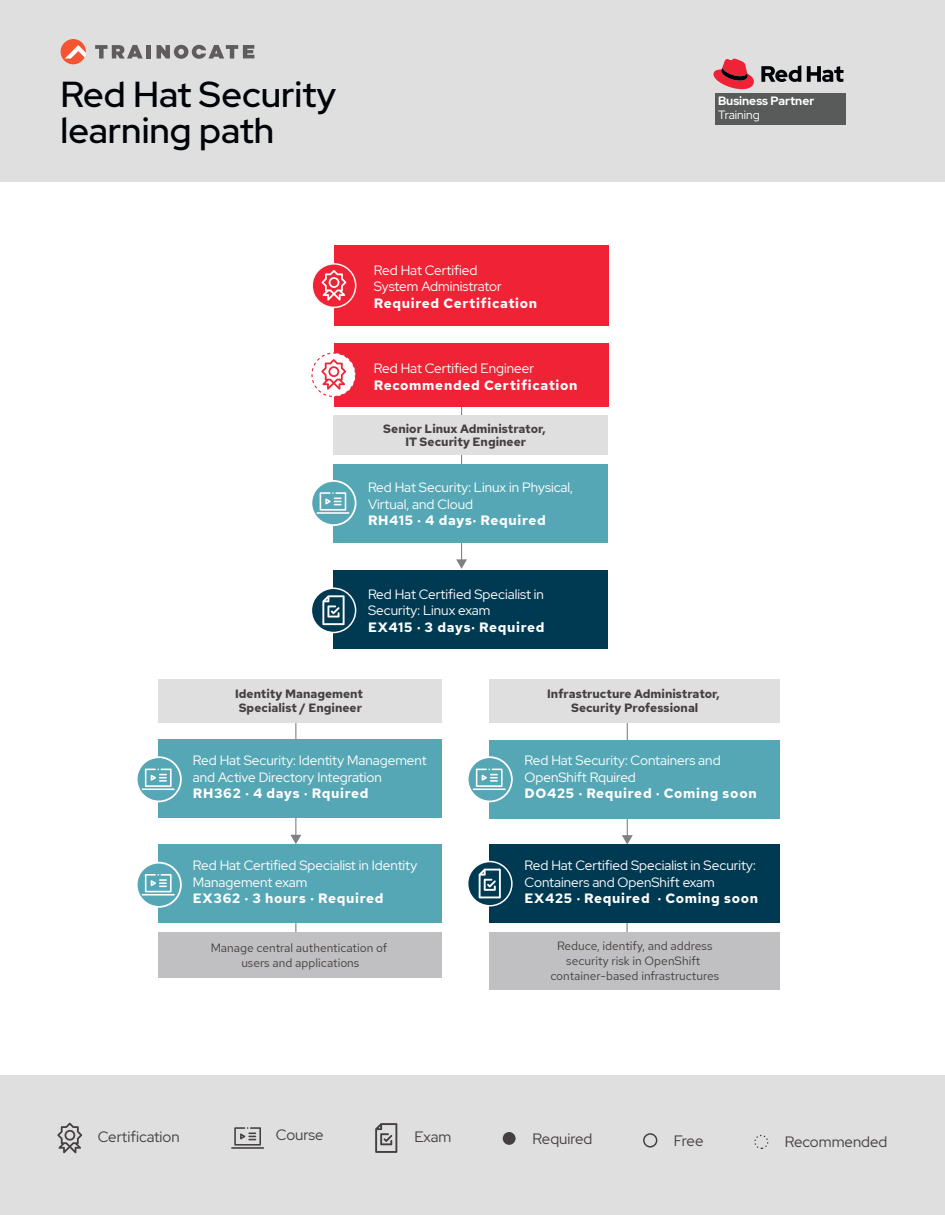
<style>
.page{position:relative;width:945px;height:1215px;background:#fff}
.page>*{position:absolute;margin:0;border:0;box-sizing:border-box;transform-origin:0 0}
.t1{font:500 36px/36px "Red Hat Display";color:#000409}
.t2{font:15px "Red Hat Display";color:#444041}
.t3{font:13.5px/16.5px "Red Hat Display";color:#fff}
.t4{font:700 13.5px "Red Hat Text";letter-spacing:.05em;color:#fff}
.t5{font:700 12px/13.5px "Red Hat Text";color:#444041;text-align:center}
.t6{font:12px/15px "Red Hat Text";color:#444041;text-align:center}
.t7{font:700 12px "Red Hat Display";color:#fff}
.t8{font:12px "Red Hat Display";color:#fff}
</style>
<div class="page">
<div style="left:0;top:1075px;width:945px;height:140px;background:#e0dfdf"></div>
<svg style="left:57px;top:1123px;width:25px;height:30px"></svg>
<div style="left:643px;top:1133px;width:14px;height:15px;border:2px solid #444041;border-radius:50%"></div>
<div style="left:754px;top:1135px;width:15px;height:14px;border:2px dashed #444041;border-radius:50%"></div>
<div style="left:503px;top:1132px;width:13px;height:13px;background:#444041;border-radius:50%"></div>
<svg style="left:231px;top:1127px;width:33px;height:22px"></svg>
<svg style="left:375px;top:1123px;width:22px;height:30px"></svg>
<div style="left:0;top:0;width:945px;height:182px;background:#e0dfdf"></div>
<svg style="left:626px;top:923px;width:2px;height:9px"></svg>
<hr style="left:627px;top:716px;width:1px;height:121px;background:#808081">
<svg style="left:622px;top:835px;width:11px;height:10px"></svg>
<hr style="left:295px;top:722px;width:1px;height:114px;background:#808081">
<svg style="left:290px;top:835px;width:11px;height:9px"></svg>
<div style="left:159px;top:679px;width:283px;height:43px;background:#e0dfdf"></div>
<div style="left:490px;top:679px;width:290px;height:44px;background:#e0dfdf"></div>
<div style="left:490px;top:932px;width:290px;height:58px;background:#c0bfc1"></div>
<div style="left:490px;top:740px;width:290px;height:78px;background:#55a7b5"></div>
<div style="left:490px;top:845px;width:290px;height:78px;background:#003a52"></div>
<div style="left:158px;top:933px;width:284px;height:45px;background:#c0bfc1"></div>
<div style="left:158px;top:739px;width:284px;height:79px;background:#55a7b5"></div>
<div style="left:158px;top:845px;width:284px;height:78px;background:#55a7b5"></div>
<hr style="left:461px;top:401px;width:1px;height:160px;background:#808081">
<svg style="left:456px;top:559px;width:11px;height:10px"></svg>
<div style="left:334px;top:464px;width:274px;height:79px;background:#55a7b5"></div>
<div style="left:334px;top:571px;width:274px;height:78px;background:#003a52"></div>
<svg style="left:311px;top:481px;width:45px;height:44px"></svg>
<div style="left:310px;top:480px;width:46px;height:46px;border:2px solid #fff;border-radius:50%"></div>
<svg style="left:316px;top:492px;width:33px;height:22px"></svg>
<svg style="left:311px;top:588px;width:45px;height:45px"></svg>
<div style="left:311px;top:588px;width:45px;height:45px;border:2px solid #fff;border-radius:50%"></div>
<svg style="left:322px;top:595px;width:23px;height:30px"></svg>
<svg style="left:468px;top:757px;width:44px;height:44px"></svg>
<div style="left:467px;top:756px;width:46px;height:46px;border:2px solid #fff;border-radius:50%"></div>
<svg style="left:473px;top:769px;width:33px;height:21px"></svg>
<svg style="left:137px;top:757px;width:44px;height:44px"></svg>
<div style="left:136px;top:756px;width:46px;height:46px;border:2px solid #fff;border-radius:50%"></div>
<svg style="left:142px;top:769px;width:33px;height:21px"></svg>
<div style="left:137px;top:863px;width:44px;height:44px;background:#55a7b5;border-radius:50%"></div>
<div style="left:136px;top:862px;width:46px;height:46px;border:2px solid #fff;border-radius:50%"></div>
<svg style="left:142px;top:874px;width:33px;height:22px"></svg>
<svg style="left:468px;top:862px;width:44px;height:44px"></svg>
<div style="left:467px;top:861px;width:46px;height:46px;border:2px solid #fff;border-radius:50%"></div>
<svg style="left:479px;top:869px;width:22px;height:29px"></svg>
<div style="left:334px;top:415px;width:274px;height:40px;background:#e0dfdf"></div>
<div style="left:334px;top:245px;width:274px;height:81px;background:#f02236"></div>
<svg style="left:312px;top:264px;width:44px;height:43px"></svg>
<div style="left:311px;top:263px;width:45px;height:45px;border:2px solid #f8f8f8;border-radius:50%"></div>
<svg style="left:321px;top:266px;width:27px;height:35px"></svg>
<div style="left:334px;top:343px;width:274px;height:63px;background:#f02236"></div>
<div style="left:312px;top:353px;width:44px;height:44px;background:#fff;border-radius:50%"></div>
<div style="left:311px;top:352px;width:45px;height:45px;border:1px dashed #f02236;border-radius:50%"></div>
<svg style="left:321px;top:359px;width:25px;height:31px"></svg>
<svg style="left:713px;top:59px;width:41px;height:30px"></svg>
<svg style="left:761px;top:65px;width:83px;height:17px"></svg>
<div style="left:715px;top:93px;width:130px;height:32px;background:#595b5a"></div>
<svg style="left:61px;top:39px;width:25px;height:25px"></svg>
<div style="left:146px;top:45px;width:5px;height:14px;background:#5e5c5d"></div>
<svg style="left:95px;top:45px;width:48px;height:14px"></svg>
<svg style="left:157px;top:45px;width:97px;height:14px"></svg>
<h1 class="t1" style="left:61px;top:76px;width:277px">Red Hat Security learning path</h1>
<p class="t3" style="left:374px;top:262px;width:129px">Red Hat Certified<br>System Administrator</p>
<p class="t4" style="left:374px;top:294px;width:165px">Required Certification</p>
<p class="t3" style="left:374px;top:360px;width:162px">Red Hat Certified Engineer</p>
<p class="t4" style="left:374px;top:376px;width:205px">Recommended Certification</p>
<p class="t5" style="left:383px;top:422px;width:164px">Senior Linux Administrator,<br>IT Security Engineer</p>
<p class="t3" style="left:368px;top:479px;width:206px">Red Hat Security: Linux in Physical,<br>Virtual, and Cloud</p>
<p class="t4" style="left:368px;top:511px;width:179px">RH415 · 4 days· Required</p>
<p class="t3" style="left:368px;top:585px;width:178px">Red Hat Certified Specialist in<br>Security: Linux exam</p>
<p class="t4" style="left:368px;top:618px;width:178px">EX415 · 3 days· Required</p>
<p class="t7" style="left:718px;top:93px;width:98px">Business Partner</p>
<p class="t8" style="left:718px;top:107px;width:43px">Training</p>
<p class="t5" style="left:235px;top:687px;width:129px;text-align:left">Identity Management<br>Specialist / Engineer</p>
<p class="t5" style="left:547px;top:687px;width:174px">Infrastructure Administrator,<br>Security Professional</p>
<p class="t3" style="left:193px;top:752px;width:235px">Red Hat Security: Identity Management and Active Directory Integration</p>
<p class="t4" style="left:193px;top:784px;width:177px">RH362 · 4 days · Rquired</p>
<p class="t3" style="left:193px;top:857px;width:226px">Red Hat Certified Specialist in Identity<br>Management exam</p>
<p class="t4" style="left:193px;top:890px;width:192px">EX362 · 3 hours · Required</p>
<p class="t6" style="left:211px;top:940px;width:178px">Manage central authentication of users and applications</p>
<p class="t3" style="left:525px;top:752px;width:198px">Red Hat Security: Containers and<br>OpenShift Rquired</p>
<p class="t4" style="left:525px;top:784px;width:234px">DO425 · Required · Coming soon</p>
<p class="t3" style="left:525px;top:857px;width:233px">Red Hat Certified Specialist in Security:<br>Containers and OpenShift exam</p>
<p class="t4" style="left:525px;top:889px;width:235px">EX425 · Required · Coming soon</p>
<p class="t6" style="left:550px;top:938px;width:170px">Reduce, identify, and address security risk in OpenShift container-based infrastructures</p>
<p class="t2" style="left:276px;top:1125px;width:49px">Course</p>
<p class="t2" style="left:414px;top:1127px;width:38px">Exam</p>
<p class="t2" style="left:98px;top:1127px;width:84px">Certification</p>
<p class="t2" style="left:533px;top:1129px;width:61px">Required</p>
<p class="t2" style="left:674px;top:1131px;width:31px">Free</p>
<p class="t2" style="left:785px;top:1132px;width:104px">Recommended</p>
</div>
